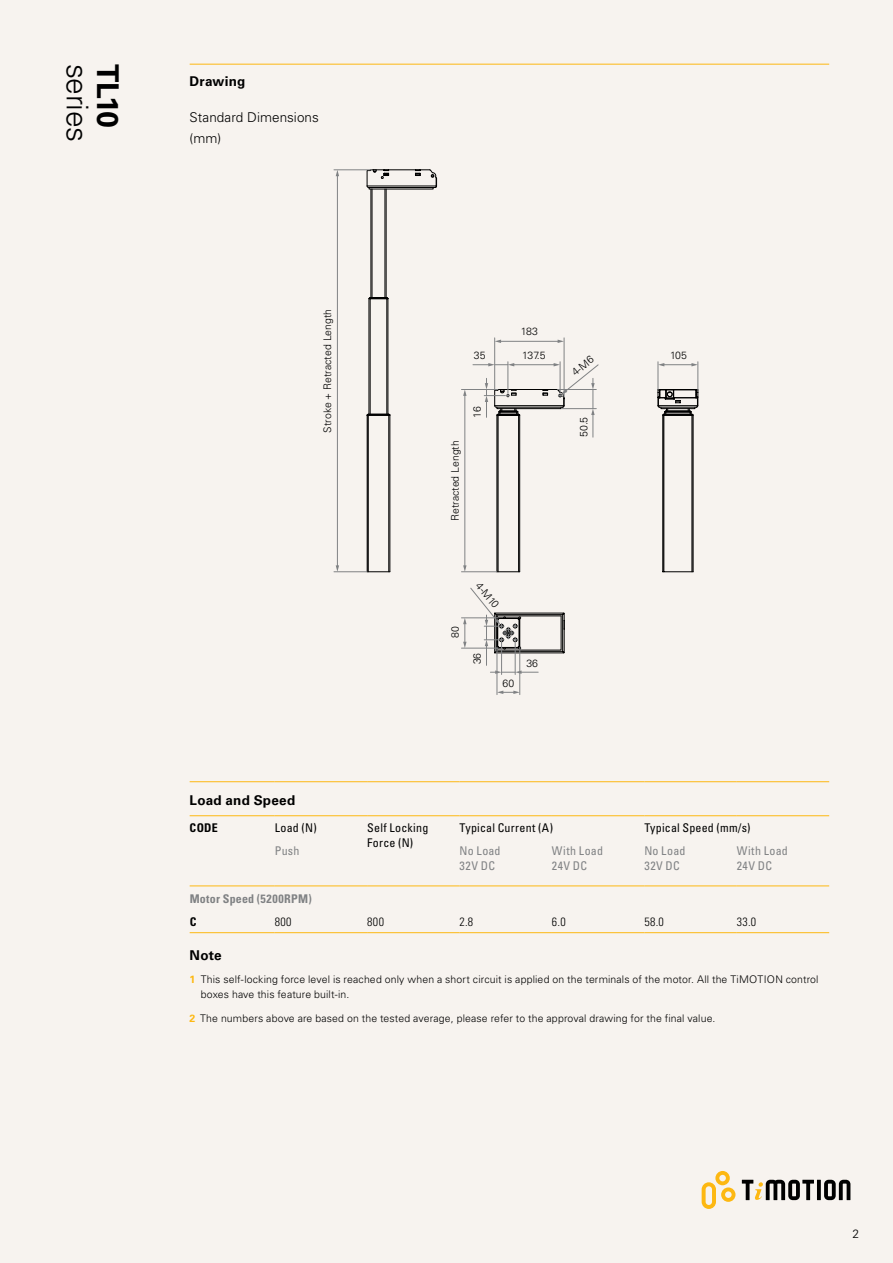
<style>
.page{position:relative;width:893px;height:1263px;background:#f7f3ef}
.page>*{position:absolute;margin:0;border:0;box-sizing:border-box;transform-origin:0 0}
.t1{font:300 30px "Univers LT Std";letter-spacing:-.015em;color:#000}
.t2{font:700 30px "Univers LT Std";color:#000}
.t3{font:700 13.5px "Univers LT Std";letter-spacing:.015em;color:#000}
.t4{font:300 13.5px/21px "Univers LT Std";letter-spacing:.005em;color:#000}
.t5{font:condensed 12px/15px "Univers LT Std";letter-spacing:.015em;color:#000}
.t6{font:condensed 12px/15px "Univers LT Std";letter-spacing:.035em;color:#808284}
.t7{font:300 condensed 12px "Univers LT Std";letter-spacing:.035em;color:#000}
.t8{font:700 condensed 12px "Univers LT Std";letter-spacing:.025em;color:#808284}
.t9{font:700 condensed 12px "Univers LT Std";color:#000}
.t10{font:300 12px "Univers LT Std";color:#000}
.t11{font:300 10.5px/15px "Univers LT Std";letter-spacing:.01em;color:#000}
.s1{font-weight:700;color:#fdb812}
</style>
<div class="page">
<hr style="left:190px;top:64px;width:639px;height:1px;background:#fdb812">
<svg style="left:702px;top:1171px;width:33px;height:38px"></svg>
<svg style="left:817px;top:1180px;width:4px;height:20px"></svg>
<svg style="left:824px;top:1180px;width:26px;height:20px"></svg>
<svg style="left:742px;top:1180px;width:72px;height:20px"></svg>
<hr style="left:190px;top:781px;width:85px;height:1px;background:#fdb812">
<hr style="left:275px;top:781px;width:92px;height:1px;background:#fdb812">
<hr style="left:367px;top:781px;width:92px;height:1px;background:#fdb812">
<hr style="left:459px;top:781px;width:93px;height:1px;background:#fdb812">
<hr style="left:552px;top:781px;width:92px;height:1px;background:#fdb812">
<hr style="left:644px;top:781px;width:93px;height:1px;background:#fdb812">
<hr style="left:737px;top:781px;width:92px;height:1px;background:#fdb812">
<hr style="left:190px;top:815px;width:85px;height:1px;background:#fdb812">
<hr style="left:275px;top:815px;width:92px;height:1px;background:#fdb812">
<hr style="left:367px;top:815px;width:92px;height:1px;background:#fdb812">
<hr style="left:459px;top:815px;width:93px;height:1px;background:#fdb812">
<hr style="left:552px;top:815px;width:92px;height:1px;background:#fdb812">
<hr style="left:644px;top:815px;width:93px;height:1px;background:#fdb812">
<hr style="left:737px;top:815px;width:92px;height:1px;background:#fdb812">
<hr style="left:190px;top:886px;width:85px;height:1px;background:#fdb812">
<hr style="left:275px;top:886px;width:92px;height:1px;background:#fdb812">
<hr style="left:367px;top:886px;width:92px;height:1px;background:#fdb812">
<hr style="left:459px;top:886px;width:93px;height:1px;background:#fdb812">
<hr style="left:552px;top:886px;width:92px;height:1px;background:#fdb812">
<hr style="left:644px;top:886px;width:93px;height:1px;background:#fdb812">
<hr style="left:737px;top:886px;width:92px;height:1px;background:#fdb812">
<hr style="left:190px;top:932px;width:85px;height:1px;background:#fdb812">
<hr style="left:275px;top:932px;width:92px;height:1px;background:#fdb812">
<hr style="left:367px;top:932px;width:92px;height:1px;background:#fdb812">
<hr style="left:459px;top:932px;width:93px;height:1px;background:#fdb812">
<hr style="left:552px;top:932px;width:92px;height:1px;background:#fdb812">
<hr style="left:644px;top:932px;width:93px;height:1px;background:#fdb812">
<hr style="left:737px;top:932px;width:92px;height:1px;background:#fdb812">
<hr style="left:371px;top:189px;width:1px;height:109px;background:#000">
<hr style="left:386px;top:189px;width:1px;height:109px;background:#000">
<svg style="left:368px;top:297px;width:20px;height:3px"></svg>
<hr style="left:369px;top:299px;width:1px;height:115px;background:#000">
<hr style="left:388px;top:299px;width:1px;height:115px;background:#000">
<hr style="left:372px;top:189px;width:1px;height:109px;background:#000">
<hr style="left:385px;top:189px;width:1px;height:109px;background:#000">
<svg style="left:367px;top:169px;width:70px;height:19px"></svg>
<hr style="left:370px;top:299px;width:1px;height:115px;background:#000">
<hr style="left:387px;top:299px;width:1px;height:115px;background:#000">
<hr style="left:498px;top:415px;width:1px;height:157px;background:#000">
<hr style="left:497px;top:415px;width:1px;height:157px;background:#000">
<hr style="left:518px;top:415px;width:1px;height:157px;background:#000">
<hr style="left:519px;top:415px;width:1px;height:157px;background:#000">
<hr style="left:693px;top:415px;width:1px;height:157px;background:#000">
<hr style="left:692px;top:415px;width:1px;height:157px;background:#000">
<hr style="left:663px;top:571px;width:30px;height:1px;background:#000">
<hr style="left:664px;top:415px;width:1px;height:157px;background:#000">
<hr style="left:662px;top:415px;width:1px;height:157px;background:#000">
<svg style="left:497px;top:571px;width:23px;height:1px"></svg>
<svg style="left:367px;top:414px;width:23px;height:158px"></svg>
<hr style="left:337px;top:175px;width:1px;height:391px;background:#808284">
<svg style="left:336px;top:565px;width:3px;height:6px"></svg>
<svg style="left:336px;top:171px;width:3px;height:5px"></svg>
<hr style="left:334px;top:170px;width:37px;height:1px;background:#808284">
<hr style="left:334px;top:571px;width:33px;height:1px;background:#808284">
<hr style="left:500px;top:341px;width:59px;height:1px;background:#808284">
<svg style="left:495px;top:340px;width:6px;height:3px"></svg>
<svg style="left:558px;top:340px;width:6px;height:3px"></svg>
<hr style="left:564px;top:338px;width:1px;height:60px;background:#808284">
<hr style="left:494px;top:338px;width:1px;height:52px;background:#808284">
<hr style="left:465px;top:395px;width:1px;height:171px;background:#808284">
<svg style="left:463px;top:390px;width:4px;height:6px"></svg>
<svg style="left:463px;top:565px;width:4px;height:6px"></svg>
<hr style="left:461px;top:571px;width:36px;height:1px;background:#808284">
<hr style="left:461px;top:389px;width:37px;height:1px;background:#808284">
<svg style="left:658px;top:362px;width:41px;height:54px"></svg>
<hr style="left:461px;top:618px;width:37px;height:1px;background:#808284">
<hr style="left:461px;top:648px;width:37px;height:1px;background:#808284">
<svg style="left:498px;top:691px;width:21px;height:3px"></svg>
<hr style="left:519px;top:647px;width:1px;height:48px;background:#808284">
<hr style="left:497px;top:647px;width:1px;height:48px;background:#808284">
<hr style="left:508px;top:362px;width:1px;height:31px;background:#808284">
<hr style="left:560px;top:362px;width:1px;height:31px;background:#808284">
<svg style="left:463px;top:588px;width:102px;height:86px"></svg>
<svg style="left:473px;top:363px;width:126px;height:74px"></svg>
<h1 class="t1" style="left:96px;top:64px;width:80px;rotate:90deg">series</h1>
<h1 class="t2" style="left:125px;top:64px;width:66px;rotate:90deg">TL10</h1>
<p class="t3" style="left:190px;top:74px;width:57px">Drawing</p>
<p class="t4" style="left:190px;top:106px;width:131px">Standard Dimensions (mm)</p>
<p class="t11" style="left:320px;top:433px;width:125px;rotate:-90deg">Stroke + Retracted Length</p>
<p class="t11" style="left:521px;top:324px;width:19px">183</p>
<p class="t11" style="left:474px;top:348px;width:13px">35</p>
<p class="t11" style="left:522px;top:348px;width:25px">137.5</p>
<p class="t11" style="left:448px;top:521px;width:82px;rotate:-90deg">Retracted Length</p>
<p class="t11" style="left:470px;top:417px;width:13px;rotate:-90deg">16</p>
<p class="t11" style="left:448px;top:638px;width:13px;rotate:-90deg">80</p>
<p class="t11" style="left:484px;top:579px;width:31px;rotate:50deg">4-M10</p>
<p class="t11" style="left:470px;top:664px;width:13px;rotate:-90deg">36</p>
<p class="t11" style="left:502px;top:675px;width:13px">60</p>
<p class="t11" style="left:526px;top:656px;width:13px">36</p>
<p class="t11" style="left:568px;top:367px;width:26px;rotate:-39deg">4-M6</p>
<p class="t11" style="left:576px;top:437px;width:22px;rotate:-90deg">50.5</p>
<p class="t11" style="left:670px;top:348px;width:18px">105</p>
<p class="t3" style="left:190px;top:792px;width:107px">Load and Speed</p>
<p class="t9" style="left:190px;top:820px;width:30px">CODE</p>
<p class="t5" style="left:275px;top:820px;width:43px">Load (N)</p>
<p class="t5" style="left:367px;top:820px;width:63px">Self Locking<br>Force (N)</p>
<p class="t5" style="left:460px;top:820px;width:95px">Typical Current (A)</p>
<p class="t5" style="left:644px;top:820px;width:108px">Typical Speed (mm/s)</p>
<p class="t6" style="left:275px;top:843px;width:26px">Push</p>
<p class="t6" style="left:460px;top:843px;width:43px">No Load<br>32V DC</p>
<p class="t6" style="left:552px;top:843px;width:53px">With Load<br>24V DC</p>
<p class="t6" style="left:644px;top:843px;width:43px">No Load<br>32V DC</p>
<p class="t6" style="left:737px;top:843px;width:53px">With Load<br>24V DC</p>
<p class="t8" style="left:190px;top:891px;width:124px">Motor Speed (5200RPM)</p>
<p class="t9" style="left:190px;top:914px;width:8px">C</p>
<p class="t7" style="left:275px;top:914px;width:18px">800</p>
<p class="t7" style="left:367px;top:914px;width:18px">800</p>
<p class="t7" style="left:460px;top:914px;width:15px">2.8</p>
<p class="t7" style="left:552px;top:914px;width:15px">6.0</p>
<p class="t7" style="left:644px;top:914px;width:21px">58.0</p>
<p class="t7" style="left:737px;top:914px;width:21px">33.0</p>
<p class="t3" style="left:190px;top:947px;width:34px">Note</p>
<p class="t11" style="left:201px;top:972px;width:619px;text-indent:-11px"><span class="s1">1</span> This self-locking force level is reached only when a short circuit is applied on the terminals of the motor. All the TiMOTION control boxes have this feature built-in.</p>
<p class="t11" style="left:190px;top:1010px;width:527px"><span class="s1">2</span> The numbers above are based on the tested average, please refer to the approval drawing for the final value.</p>
<p class="t10" style="left:852px;top:1226px;width:8px">2</p>
</div>
